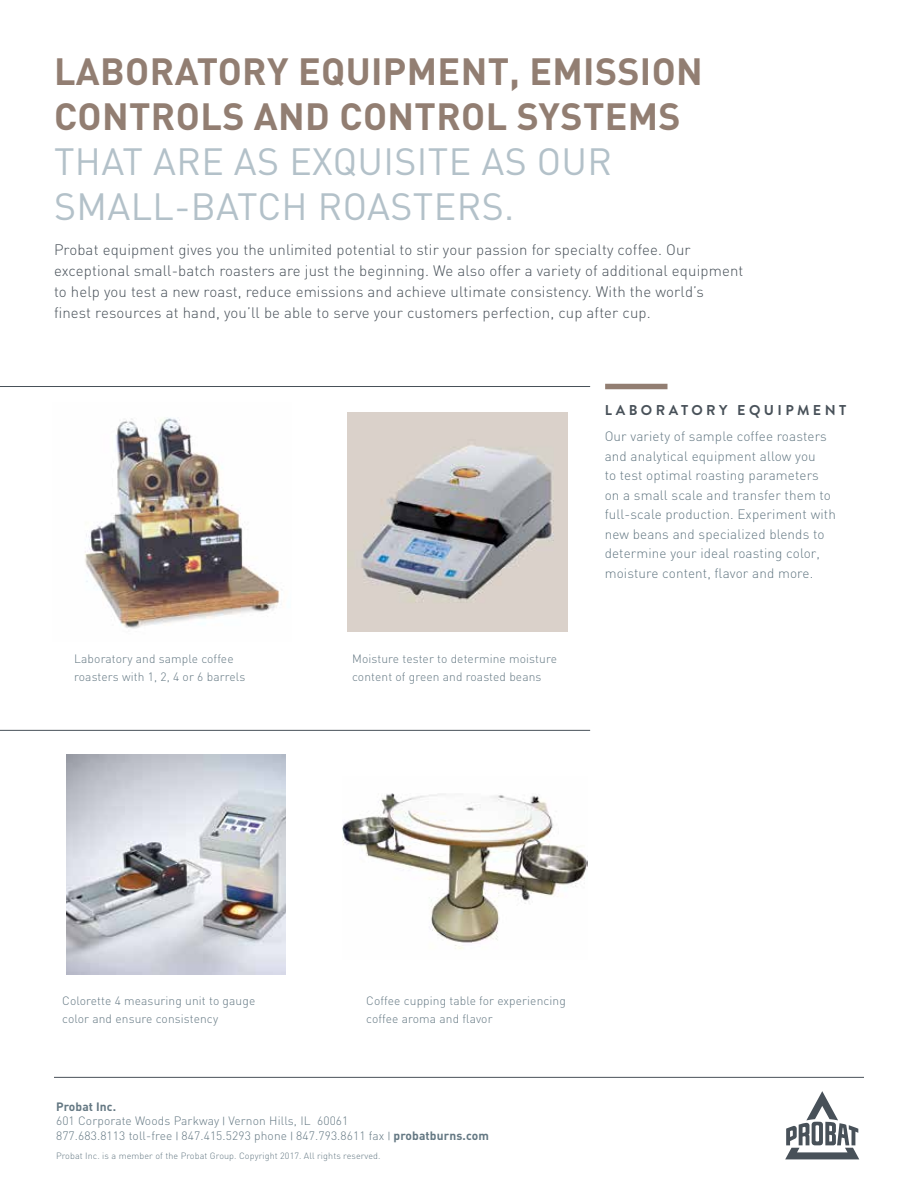
<style>
.page{position:relative;width:918px;height:1188px;background:#fff}
.page>*{position:absolute;margin:0;border:0;box-sizing:border-box;transform-origin:0 0}
.t1{font:700 37.5px/45px "DIN";letter-spacing:.01em;color:#927e72}
.t2{font:37.5px/45px "DIN";letter-spacing:.01em;color:#b3c1c9}
.t3{font:300 15px/21px "DIN";letter-spacing:.01em;color:#485159}
.t4{font:700 14.25px "Brandon Grotesque";letter-spacing:.24em;color:#485159}
.t5{font:300 13.5px/19.5px "DIN";letter-spacing:.01em;color:#647883}
.t6{font:300 12px/18px "DIN";letter-spacing:.01em;color:#647883}
.t7{font:300 9px "DIN";letter-spacing:.01em;color:#647883}
.s1{font-weight:700}
.s2{font-family:"Proxima Nova";font-weight:400}
</style>
<div class="page">
<svg style="left:785px;top:1091px;width:74px;height:68px"></svg>
<hr style="left:54px;top:1077px;width:810px;height:1px;background:#485159">
<img style="left:85px;top:417px;width:197px;height:212px">
<div style="left:605px;top:384px;width:63px;height:5px;background:#927e72"></div>
<hr style="left:0;top:386px;width:590px;height:1px;background:#485159">
<img style="left:343px;top:793px;width:244px;height:156px">
<hr style="left:0;top:730px;width:590px;height:1px;background:#485159">
<img style="left:66px;top:755px;width:220px;height:219px">
<img style="left:348px;top:413px;width:219px;height:218px">
<h1 class="t1" style="left:54px;top:48px;width:650px">LABORATORY EQUIPMENT, EMISSION<br>CONTROLS AND CONTROL SYSTEMS</h1>
<h1 class="t2" style="left:54px;top:138px;width:560px">THAT ARE AS EXQUISITE AS OUR<br>SMALL-BATCH ROASTERS.</h1>
<p class="t3" style="left:54px;top:239px;width:691px">Probat equipment gives you the unlimited potential to stir your passion for specialty coffee. Our exceptional small-batch roasters are just the beginning. We also offer a variety of additional equipment to help you test a new roast, reduce emissions and achieve ultimate consistency. With the world’s finest resources at hand, you’ll be able to serve your customers perfection, cup after cup.</p>
<p class="t6" style="left:74px;top:650px;width:173px">Laboratory and sample coffee roasters with 1, 2, 4 or 6 barrels</p>
<p class="t6" style="left:352px;top:650px;width:206px">Moisture tester to determine moisture content of green and roasted beans</p>
<p class="t4" style="left:605px;top:400px;width:243px">LABORATORY EQUIPMENT</p>
<p class="t5" style="left:605px;top:427px;width:233px">Our variety of sample coffee roasters and analytical equipment allow you<br>to test optimal roasting parameters on a small scale and transfer them to full-scale production. Experiment with new beans and specialized blends to determine your ideal roasting color, moisture content, flavor and more.</p>
<p class="t6" style="left:62px;top:991px;width:195px">Colorette 4 measuring unit to gauge color and ensure consistency</p>
<p class="t6" style="left:366px;top:991px;width:201px">Coffee cupping table for experiencing coffee aroma and flavor</p>
<p class="t6" style="left:56px;top:1099px;width:434px;line-height:14.4px"><span class="s1">Probat Inc.<br></span>601 Corporate Woods Parkway <span class="s2">|</span> Vernon Hills, IL 60061<br>877.683.8113 toll-free <span class="s2">|</span> 847.415.5293 phone <span class="s2">|</span> 847.793.8611 fax <span class="s2">|</span> <span class="s1">probatburns.com</span></p>
<p class="t7" style="left:56px;top:1150px;width:326px">Probat Inc. is a member of the Probat Group. Copyright 2017. All rights reserved.</p>
</div>
